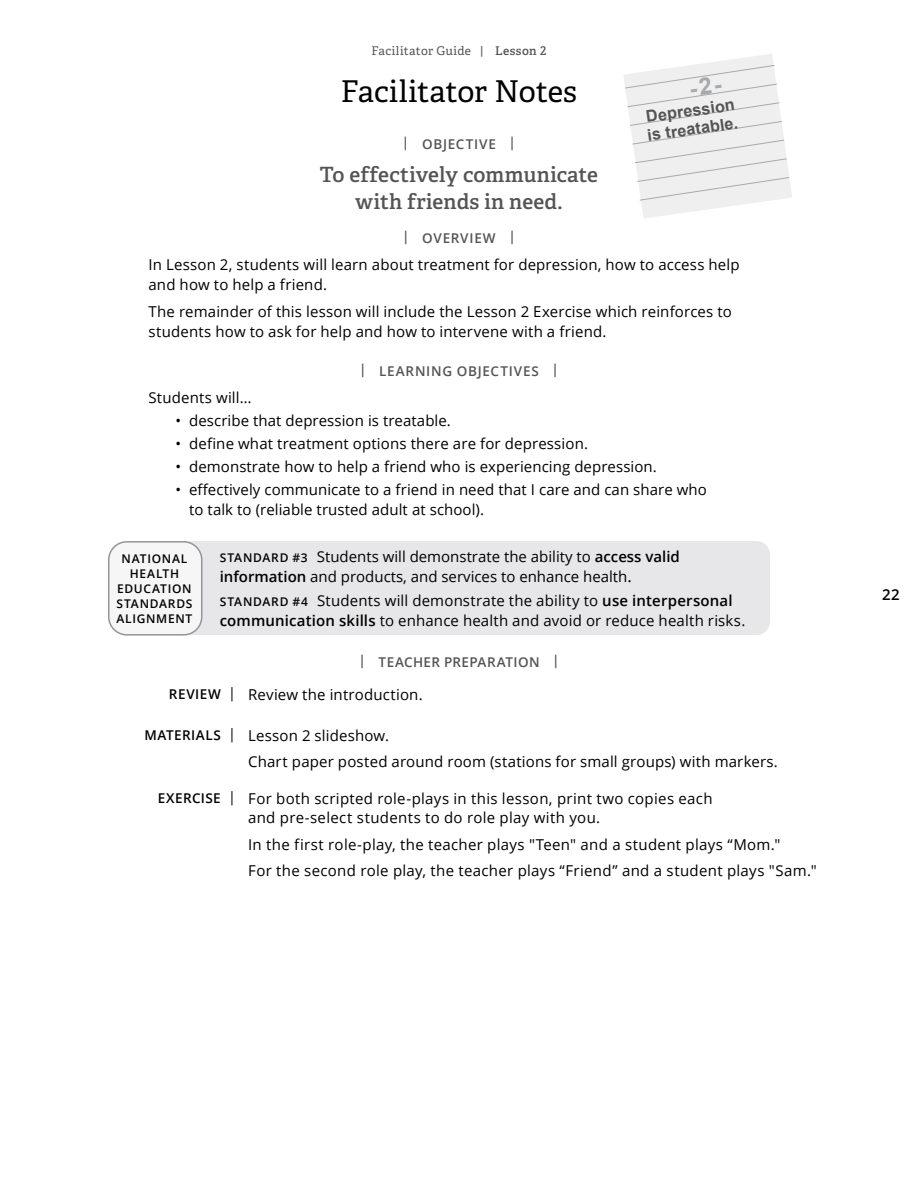
<style>
.page{position:relative;width:918px;height:1188px;background:#fff}
.page>*{position:absolute;margin:0;border:0;box-sizing:border-box;transform-origin:0 0}
.t1{font:30px "Adelle PE";letter-spacing:-.005em;color:#000}
.t2{font:21px/27px "Adelle PE Sb";letter-spacing:.005em;color:#545456;text-align:center}
.t3{font:700 16.2px/18.6px "Arial";color:#545456}
.t4{font:15px/20.2px "Open Sans";letter-spacing:.01em;color:#000}
.t5{font:600 15px "Open Sans";color:#000}
.t6{font:600 13.5px "Open Sans";letter-spacing:.05em;color:#545456}
.t7{font:600 13.5px "Open Sans";letter-spacing:.025em;color:#545456}
.t8{font:600 12px/15px "Open Sans";letter-spacing:.06em;color:#000;text-align:center}
.t9{font:12px "Adelle PE";letter-spacing:.025em;color:#545456}
.s1{font-family:"Adelle PE Sb"}
.s2{font-weight:600;font-size:12px}
.s3{font-weight:600}
.s4{font-size:16.5px}
.s5{font-weight:600;font-size:13.5px}
.s6{font-size:14.25px}
</style>
<div class="page">
<div style="left:162px;top:541px;width:608px;height:94px;background:#e7e7e9;border-radius:14px"></div>
<div style="left:109px;top:542px;width:93px;height:93px;background:#f6f6f6;border-radius:18px"></div>
<div style="left:108px;top:541px;width:94px;height:95px;border:2px solid #939598;border-radius:18px"></div>
<svg style="left:624px;top:54px;width:168px;height:164px"></svg>
<p class="t9" style="left:371px;top:41px;width:177px">Facilitator Guide | <span class="s1">Lesson 2</span></p>
<h1 class="t1" style="left:341px;top:70px;width:238px">Facilitator Notes</h1>
<p class="t6" style="left:402px;top:135px;width:116px">| OBJECTIVE |</p>
<h2 class="t2" style="left:320px;top:160px;width:280px">To effectively communicate with friends in need.</h2>
<p class="t3" style="left:643px;top:108px;width:93px;rotate:-8deg">Depression is treatable.</p>
<p class="t6" style="left:402px;top:229px;width:115px">| OVERVIEW |</p>
<p class="t4" style="left:148px;top:254px;width:593px">In Lesson 2, students will learn about treatment for depression, how to access help and how to help a friend.</p>
<p class="t4" style="left:148px;top:301px;width:585px">The remainder of this lesson will include the Lesson 2 Exercise which reinforces to students how to ask for help and how to intervene with a friend.</p>
<p class="t6" style="left:359px;top:362px;width:202px">| LEARNING OBJECTIVES |</p>
<p class="t4" style="left:148px;top:388px;width:105px">Students will…</p>
<p class="t4" style="left:176px;top:410px;width:277px">• describe that depression is treatable.</p>
<p class="t4" style="left:176px;top:433px;width:414px">• define what treatment options there are for depression.</p>
<p class="t4" style="left:175px;top:456px;width:483px">• demonstrate how to help a friend who is experiencing depression.</p>
<p class="t4" style="left:189px;top:479px;width:519px;text-indent:-14px">• effectively communicate to a friend in need that I care and can share who to talk to (reliable trusted adult at school).</p>
<p class="t8" style="left:116px;top:551px;width:77px">NATIONAL<br>HEALTH<br>EDUCATION<br>STANDARDS<br>ALIGNMENT</p>
<p class="t4" style="left:220px;top:546px;width:462px"><span class="s2">STANDARD #3</span> Students will demonstrate the ability to <span class="s3">access valid information</span> and products, and services to enhance health<span class="s4">.</span></p>
<p class="t4" style="left:220px;top:590px;width:527px"><span class="s2">STANDARD #4</span> Students will demonstrate the ability to <span class="s3">use interpersonal communication skills</span> to enhance health and avoid or reduce health risks.</p>
<p class="t7" style="left:359px;top:653px;width:202px">| TEACHER PREPARATION |</p>
<p class="t4" style="left:169px;top:684px;width:255px"><span class="s5">REVIEW</span> <span class="s6">|</span> Review the introduction.</p>
<p class="t4" style="left:248px;top:722px;width:531px;line-height:26.2px;text-indent:-104px"><span class="s5">MATERIALS</span> <span class="s6">|</span> Lesson 2 slideshow.<br>Chart paper posted around room (stations for small groups) with markers.</p>
<p class="t4" style="left:248px;top:788px;width:466px;line-height:19.5px;text-indent:-90px"><span class="s5">EXERCISE</span> <span class="s6">|</span> For both scripted role-plays in this lesson, print two copies each and pre-select students to do role play with you.</p>
<p class="t4" style="left:248px;top:831px;width:570px;line-height:26.2px">In the first role-play, the teacher plays "Teen" and a student plays “Mom."<br>For the second role play, the teacher plays “Friend” and a student plays "Sam."</p>
<p class="t5" style="left:882px;top:584px;width:19px">22</p>
</div>
